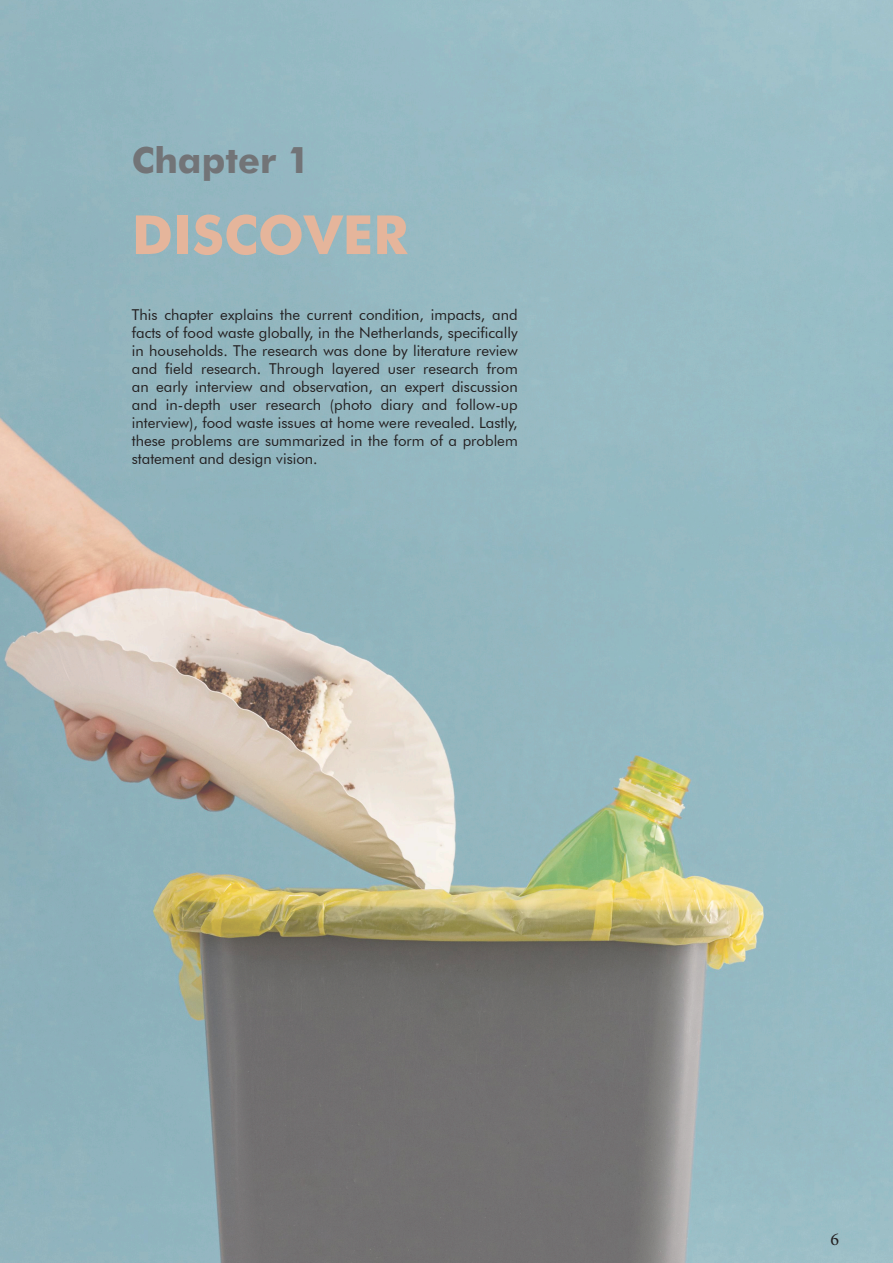
<style>
.page{position:relative;width:893px;height:1263px;background:#fff}
.page>*{position:absolute;margin:0;border:0;box-sizing:border-box;transform-origin:0 0}
.t1{font:700 54px "Futura";color:#e5b59b}
.t2{font:700 36px "Futura";color:#727477}
.t3{font:18px "Minion Pro";color:#231f20}
.t4{font:15px/18px "Futura BT";color:#231f20;text-align:justify}
</style>
<div class="page">
<img style="left:0;top:0;width:893px;height:1263px">
<p class="t2" style="left:132px;top:134px;width:180px">Chapter 1</p>
<p class="t1" style="left:132px;top:195px;width:277px">DISCOVER</p>
<p class="t4" style="left:132px;top:306px;width:387px">This chapter explains the current condition, impacts, and facts of food waste globally, in the Netherlands, specifically in households. The research was done by literature review and field research. Through layered user research from an early interview and observation, an expert discussion and in-depth user research (photo diary and follow-up interview), food waste issues at home were revealed. Lastly, these problems are summarized in the form of a problem statement and design vision.</p>
<p class="t3" style="left:830px;top:1227px;width:10px">6</p>
</div>
